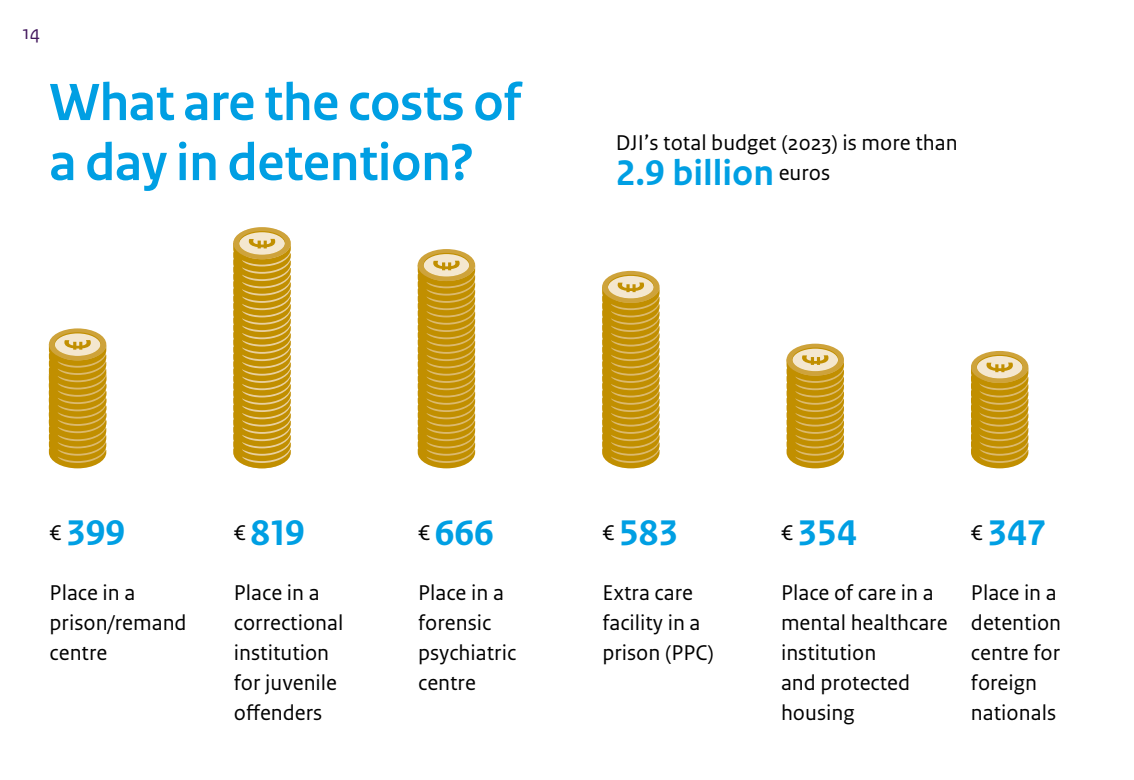
<style>
.page{position:relative;width:1134px;height:780px;background:#fff}
.page>*{position:absolute;margin:0;border:0;box-sizing:border-box;transform-origin:0 0}
.H2_hoofdstukkop{font:700 55px/60px "Rijksoverheid Sans Heading";color:#009fe3}
.P_Broodtekst{font:700 37.5px "Rijksoverheid Sans Text";color:#009fe3}
.P_Broodtekst-2{font:22.5px/30px "Rijksoverheid Sans Text";color:#000}
.t1{font:20px "Rijksoverheid Sans Text";color:#44195e}
.s1{font-weight:400;font-size:22.5px;color:#000}
</style>
<div class="page">
<svg style="left:233px;top:227px;width:58px;height:241px;background:#cda331"></svg>
<div style="left:418px;top:249px;width:57px;height:32px;background:#cea33b;border-radius:50%"></div>
<svg style="left:423px;top:253px;width:46px;height:23px"></svg>
<svg style="left:418px;top:254px;width:57px;height:214px;background:#c99e25"></svg>
<div style="left:602px;top:271px;width:57px;height:32px;background:#cea33b;border-radius:50%"></div>
<div style="left:608px;top:275px;width:46px;height:23px;background:#c29107;border-radius:50%"></div>
<svg style="left:602px;top:276px;width:57px;height:192px;background:#ca9f28"></svg>
<svg style="left:786px;top:343px;width:58px;height:32px"></svg>
<svg style="left:792px;top:347px;width:46px;height:24px"></svg>
<svg style="left:786px;top:348px;width:58px;height:120px;background:#cda434"></svg>
<div style="left:971px;top:351px;width:57px;height:32px;background:#cea33b;border-radius:50%"></div>
<div style="left:977px;top:355px;width:45px;height:23px;background:#c18f00;border-radius:50%"></div>
<svg style="left:971px;top:356px;width:57px;height:112px;background:#cda333"></svg>
<svg style="left:49px;top:328px;width:57px;height:32px"></svg>
<svg style="left:55px;top:332px;width:46px;height:24px"></svg>
<svg style="left:49px;top:333px;width:57px;height:135px;background:#cca12e"></svg>
<p class="t1" style="left:23px;top:21px;width:19px">14</p>
<h1 class="H2_hoofdstukkop" style="left:50px;top:73px;width:473px">What are the costs of a day in detention?</h1>
<p class="P_Broodtekst-2" style="left:616px;top:128px;width:343px">DJI’s total budget (2023) is more than</p>
<p class="P_Broodtekst" style="left:616px;top:152px;width:216px">2.9 billion <span class="s1">euros</span></p>
<p class="P_Broodtekst" style="left:50px;top:512px;width:77px"><span class="s1">€</span> 399</p>
<p class="P_Broodtekst-2" style="left:50px;top:578px;width:139px">Place in a prison/remand centre</p>
<p class="P_Broodtekst" style="left:234px;top:512px;width:72px"><span class="s1">€</span> 819</p>
<p class="P_Broodtekst-2" style="left:234px;top:578px;width:111px">Place in a correctional institution for juvenile offenders</p>
<p class="P_Broodtekst" style="left:418px;top:512px;width:77px"><span class="s1">€</span> 666</p>
<p class="P_Broodtekst-2" style="left:418px;top:578px;width:100px">Place in a forensic psychiatric centre</p>
<p class="P_Broodtekst" style="left:602px;top:512px;width:77px"><span class="s1">€</span> 583</p>
<p class="P_Broodtekst-2" style="left:602px;top:578px;width:113px">Extra care facility in a prison (PPC)</p>
<p class="P_Broodtekst" style="left:781px;top:512px;width:77px"><span class="s1">€</span> 354</p>
<p class="P_Broodtekst-2" style="left:781px;top:578px;width:168px">Place of care in a mental healthcare institution<br>and protected housing</p>
<p class="P_Broodtekst" style="left:971px;top:512px;width:77px"><span class="s1">€</span> 347</p>
<p class="P_Broodtekst-2" style="left:971px;top:578px;width:92px">Place in a detention centre for foreign nationals</p>
</div>
